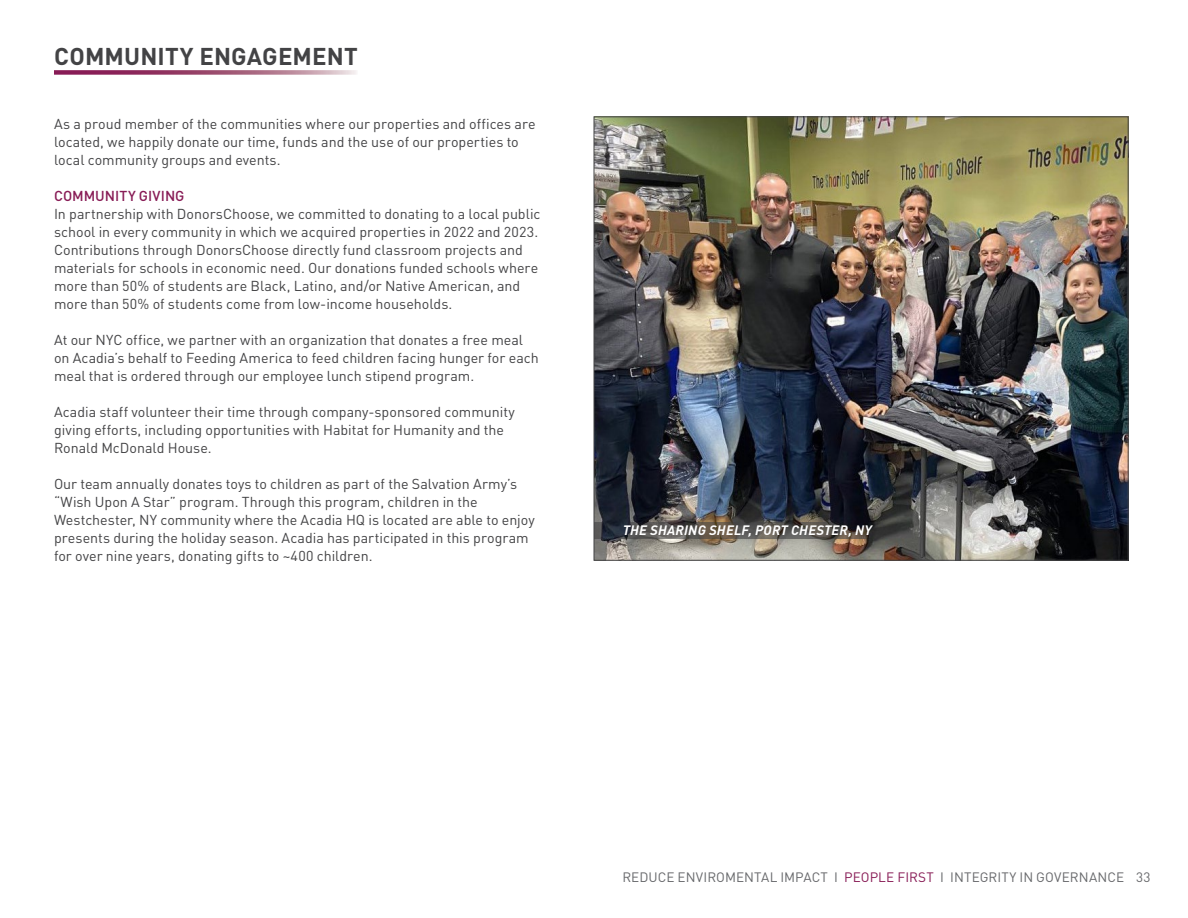
<style>
.page{position:relative;width:1188px;height:918px;background:#fff}
.page>*{position:absolute;margin:0;border:0;box-sizing:border-box;transform-origin:0 0}
.t1{font:700 24px "DIN Pro";letter-spacing:.005em;color:#434345}
.t2{font:14.25px/18px "DIN Pro";color:#434345}
.t3{font:500 14.25px "DIN Pro";color:#881c56}
.t4{font:13.5px "DIN Pro";letter-spacing:.005em;color:#67686b}
.t5{font:italic 700 13.5px "DIN Pro";letter-spacing:.02em;color:#fff}
.s1{color:#881c56}
</style>
<div class="page">
<img style="left:596px;top:119px;width:530px;height:439px">
<svg style="left:54px;top:70px;width:303px;height:5px;background:#ad6a89"></svg>
<svg style="left:594px;top:522px;width:288px;height:17px;background:#4f4c48"></svg>
<h1 class="t1" style="left:54px;top:36px;width:305px">COMMUNITY ENGAGEMENT</h1>
<p class="t2" style="left:54px;top:113px;width:483px">As a proud member of the communities where our properties and offices are located, we happily donate our time, funds and the use of our properties to local community groups and events.</p>
<p class="t3" style="left:54px;top:184px;width:132px">COMMUNITY GIVING</p>
<p class="t2" style="left:54px;top:203px;width:488px">In partnership with DonorsChoose, we committed to donating to a local public school in every community in which we acquired properties in 2022 and 2023.<br>Contributions through DonorsChoose directly fund classroom projects and materials for schools in economic need. Our donations funded schools where more than 50% of students are Black, Latino, and/or Native American, and more than 50% of students come from low-income households.</p>
<p class="t2" style="left:54px;top:329px;width:486px">At our NYC office, we partner with an organization that donates a free meal on Acadia’s behalf to Feeding America to feed children facing hunger for each meal that is ordered through our employee lunch stipend program.</p>
<p class="t2" style="left:54px;top:401px;width:462px">Acadia staff volunteer their time through company-sponsored community giving efforts, including opportunities with Habitat for Humanity and the<br>Ronald McDonald House.</p>
<p class="t2" style="left:54px;top:473px;width:482px">Our team annually donates toys to children as part of the Salvation Army’s “Wish Upon A Star” program. Through this program, children in the Westchester, NY community where the Acadia HQ is located are able to enjoy presents during the holiday season. Acadia has participated in this program for over nine years, donating gifts to ~400 children.</p>
<p class="t5" style="left:623px;top:519px;width:251px">THE SHARING SHELF, PORT CHESTER, NY</p>
<p class="t4" style="left:622px;top:867px;width:530px">REDUCE ENVIROMENTAL IMPACT I <span class="s1">PEOPLE FIRST</span> I INTEGRITY IN GOVERNANCE 33</p>
</div>
